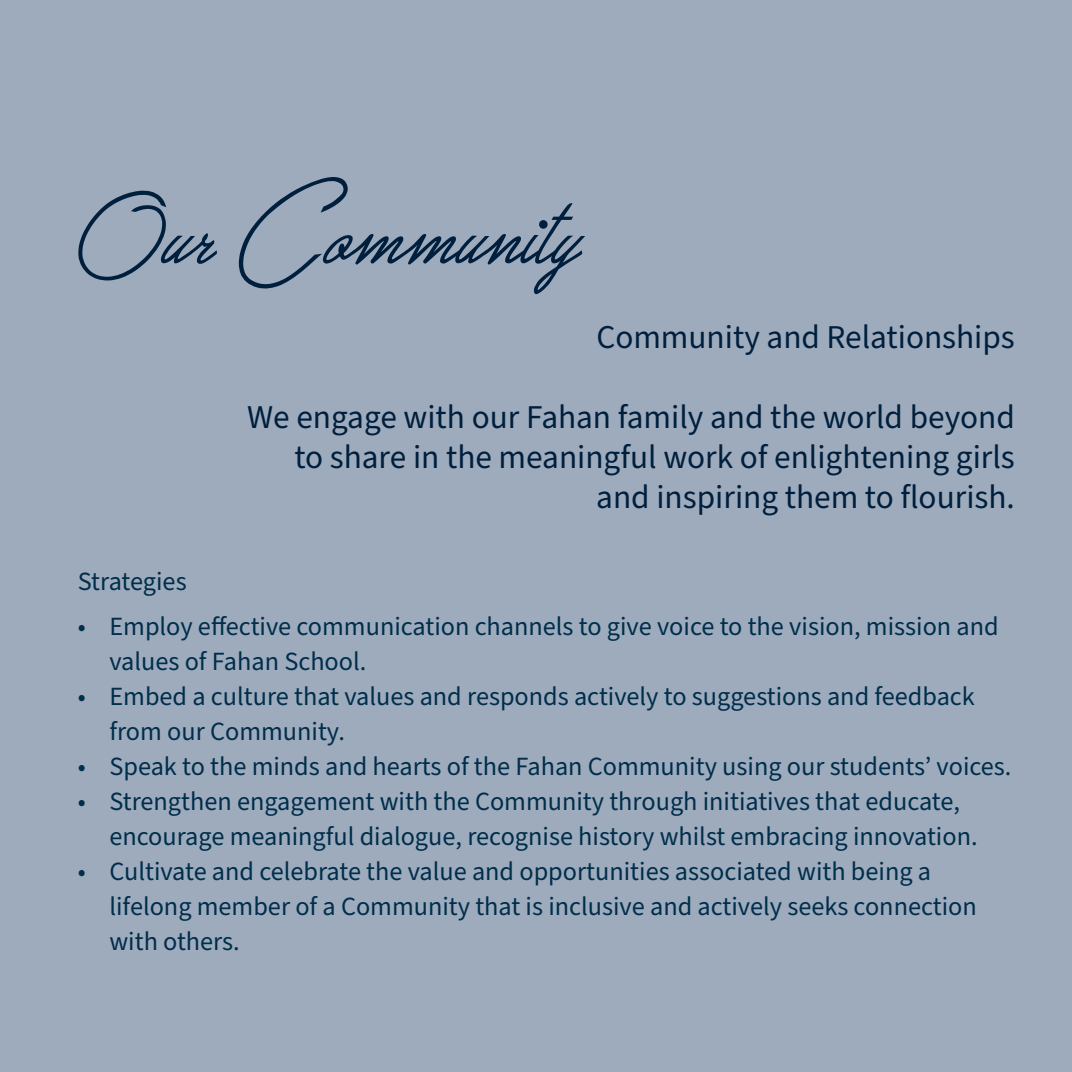
<style>
.page{position:relative;width:1072px;height:1072px;background:#fff}
.page>*{position:absolute;margin:0;border:0;box-sizing:border-box;transform-origin:0 0}
.t1{font:105px "Great Day";color:#001f3d}
.t2{font:33.25px/39.9px "Source Sans Pro";color:#001f3d;text-align:right}
.t3{font:26.25px/35px "Source Sans Pro";color:#002e4b}
</style>
<div class="page">
<div style="left:0;top:0;width:1071px;height:1071px;background:#9dabbd"></div>
<p class="t1" style="left:78px;top:166px;width:502px">Our Community</p>
<p class="t2" style="left:596px;top:318px;width:420px">Community and Relationships</p>
<p class="t2" style="left:247px;top:398px;width:769px">We engage with our Fahan family and the world beyond to share in the meaningful work of enlightening girls and inspiring them to flourish.</p>
<p class="t3" style="left:78px;top:564px;width:110px">Strategies</p>
<p class="t3" style="left:109px;top:609px;width:890px;text-indent:-32px">• Employ effective communication channels to give voice to the vision, mission and values of Fahan School.</p>
<p class="t3" style="left:109px;top:679px;width:867px;text-indent:-32px">• Embed a culture that values and responds actively to suggestions and feedback from our Community.</p>
<p class="t3" style="left:78px;top:749px;width:935px">• Speak to the minds and hearts of the Fahan Community using our students’ voices.</p>
<p class="t3" style="left:109px;top:784px;width:869px;text-indent:-32px">• Strengthen engagement with the Community through initiatives that educate, encourage meaningful dialogue, recognise history whilst embracing innovation.</p>
<p class="t3" style="left:109px;top:854px;width:868px;text-indent:-32px">• Cultivate and celebrate the value and opportunities associated with being a lifelong member of a Community that is inclusive and actively seeks connection with others.</p>
</div>
